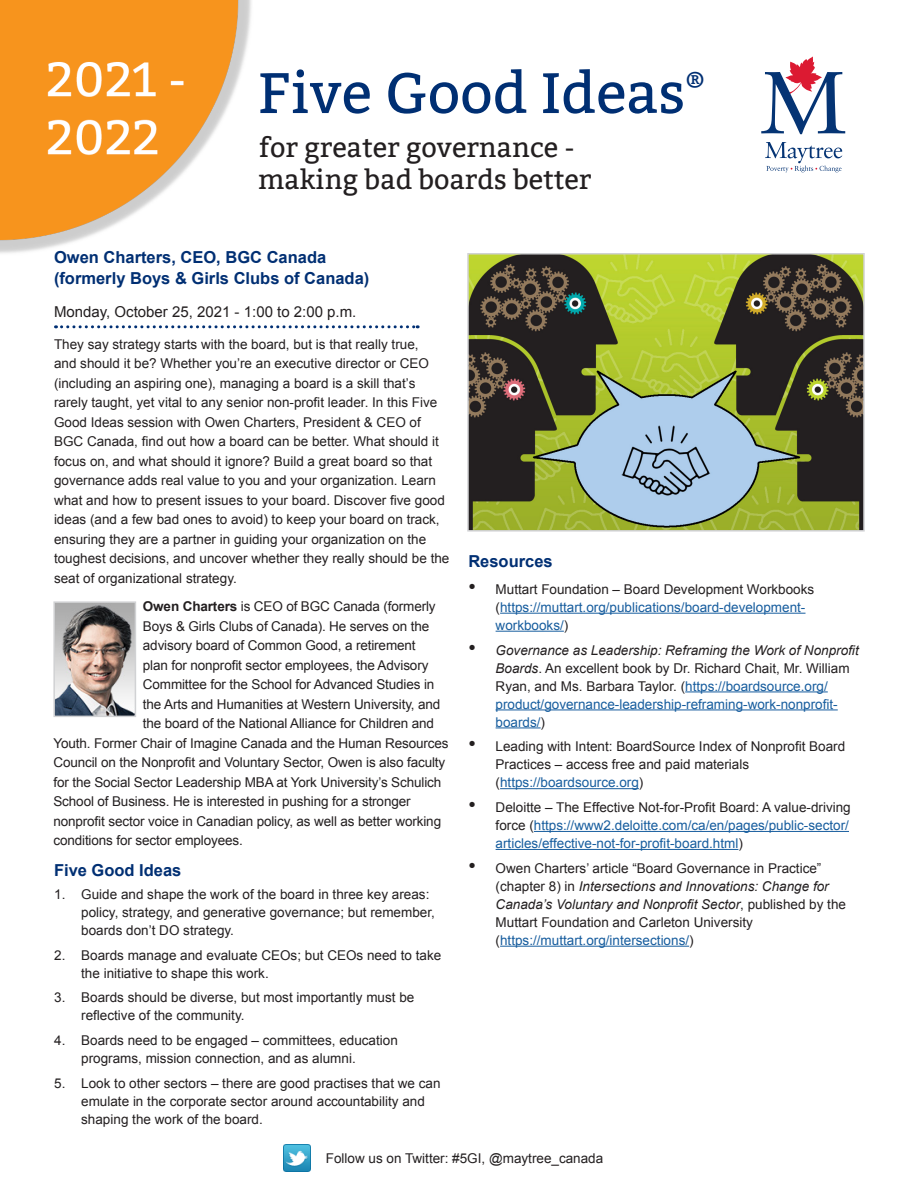
<style>
.page{position:relative;width:918px;height:1188px;background:#fff}
.page>*{position:absolute;margin:0;border:0;box-sizing:border-box;transform-origin:0 0}
.t1{font:57px "Bitter";color:#002f73}
.t2{font:27px/32.4px "Bitter";color:#231f20}
.t3{font:27px "Bitter";color:#002f73}
.t4{font:700 16.5px/21px "Arial";color:#002f73}
.t5{font:15px "Arial";color:#231f20}
.body_text_with_rule{font:13.5px/18px "Arial";color:#231f20}
.body_text{font:13.5px "Arial";letter-spacing:-.01em;color:#231f20}
.t6{font:13.5px/18px "Arial";color:#175d9e}
.s1{font-size:21px;color:#231f20}
.s2{color:#231f20}
.s3{font-style:italic;font-size:21px;color:#231f20}
.s4{font-style:italic;color:#231f20}
.s5{font-size:21px}
.s6{color:#175d9e}
.s7{font-style:italic}
.s8{font-weight:700}
</style>
<div class="page">
<img style="left:284px;top:1144px;width:27px;height:27px">
<img style="left:470px;top:256px;width:392px;height:273px">
<div style="left:467px;top:253px;width:398px;height:279px;border:2px solid #d1d2d4"></div>
<svg style="left:761px;top:57px;width:84px;height:77px"></svg>
<svg style="left:765px;top:142px;width:77px;height:30px"></svg>
<img style="left:0;top:0;width:251px;height:253px">
<img style="left:56px;top:604px;width:77px;height:110px">
<div style="left:53px;top:601px;width:83px;height:116px;border:2px solid #d1d2d4"></div>
<svg style="left:56px;top:325px;width:362px;height:3px"></svg>
<hr style="left:500px;top:613px;width:306px;height:1px;background:#175d9e">
<hr style="left:496px;top:631px;width:68px;height:1px;background:#175d9e">
<hr style="left:685px;top:691px;width:143px;height:1px;background:#175d9e">
<hr style="left:496px;top:709px;width:342px;height:1px;background:#175d9e">
<hr style="left:496px;top:727px;width:45px;height:1px;background:#175d9e">
<hr style="left:500px;top:788px;width:139px;height:1px;background:#175d9e">
<hr style="left:534px;top:831px;width:315px;height:1px;background:#175d9e">
<hr style="left:496px;top:849px;width:242px;height:1px;background:#175d9e">
<hr style="left:500px;top:946px;width:189px;height:1px;background:#175d9e">
<p class="t1" style="left:258px;top:60px;width:429px">Five Good Ideas</p>
<p class="t3" style="left:685px;top:67px;width:21px">®</p>
<p class="t2" style="left:258px;top:131px;width:335px">for greater governance - making bad boards better</p>
<p class="t4" style="left:54px;top:248px;width:317px">Owen Charters, CEO, BGC Canada (formerly Boys &amp; Girls Clubs of Canada)</p>
<p class="t5" style="left:54px;top:302px;width:304px">Monday, October 25, 2021 - 1:00 to 2:00 p.m.</p>
<p class="body_text_with_rule" style="left:54px;top:334px;width:397px;line-height:19.5px">They say strategy starts with the board, but is that really true,<br>and should it be? Whether you’re an executive director or CEO (including an aspiring one), managing a board is a skill that’s rarely taught, yet vital to any senior non-profit leader. In this Five Good Ideas session with Owen Charters, President &amp; CEO of BGC Canada, find out how a board can be better. What should it focus on, and what should it ignore? Build a great board so that governance adds real value to you and your organization. Learn what and how to present issues to your board. Discover five good ideas (and a few bad ones to avoid) to keep your board on track, ensuring they are a partner in guiding your organization on the toughest decisions, and uncover whether they really should be the seat of organizational strategy.</p>
<p class="t4" style="left:468px;top:552px;width:86px">Resources</p>
<p class="t6" style="left:496px;top:580px;width:320px;text-indent:-27px"><span class="s1">•</span> <span class="s2">Muttart Foundation – Board Development Workbooks (</span>https://muttart.org/publications/board-development&shy;workbooks/<span class="s2">)</span></p>
<p class="t6" style="left:496px;top:641px;width:365px;text-indent:-27px"><span class="s3">•</span> <span class="s4">Governance as Leadership: Reframing the Work of Nonprofit Boards</span><span class="s2">. An excellent book by Dr. Richard Chait, Mr. William Ryan, and Ms. Barbara Taylor. (</span>https://boardsource.org/ product/governance-leadership-reframing-work-nonprofit&shy;boards/<span class="s2">)</span></p>
<p class="body_text_with_rule" style="left:496px;top:738px;width:351px;text-indent:-27px"><span class="s5">•</span> Leading with Intent: BoardSource Index of Nonprofit Board<br>Practices – access free and paid materials (<span class="s6">https://boardsource.org</span>)</p>
<p class="t6" style="left:496px;top:798px;width:357px;text-indent:-27px"><span class="s1">•</span> <span class="s2">Deloitte – The Effective Not-for-Profit Board: A value-driving force (</span>https://www2.deloitte.com/ca/en/pages/public-sector/ articles/effective-not-for-profit-board.html<span class="s2">)</span></p>
<p class="body_text_with_rule" style="left:496px;top:859px;width:352px;text-indent:-27px"><span class="s5">•</span> Owen Charters’ article “Board Governance in Practice” (chapter 8) in <span class="s7">Intersections and Innovations: Change for Canada’s Voluntary and Nonprofit Sector</span>, published by the Muttart Foundation and Carleton University (<span class="s6">https://muttart.org/intersections/</span>)</p>
<p class="body_text" style="left:143px;top:598px;width:294px"><span class="s8">Owen Charters</span> is CEO of BGC Canada (formerly</p>
<p class="body_text" style="left:143px;top:617px;width:288px">Boys &amp; Girls Clubs of Canada). He serves on the</p>
<p class="body_text" style="left:143px;top:637px;width:274px">advisory board of Common Good, a retirement</p>
<p class="body_text" style="left:143px;top:656px;width:287px">plan for nonprofit sector employees, the Advisory</p>
<p class="body_text" style="left:143px;top:676px;width:293px">Committee for the School for Advanced Studies in</p>
<p class="body_text" style="left:143px;top:695px;width:299px">the Arts and Humanities at Western University, and</p>
<p class="body_text" style="left:143px;top:715px;width:293px">the board of the National Alliance for Children and</p>
<p class="body_text" style="left:53px;top:734px;width:397px">Youth. Former Chair of Imagine Canada and the Human Resources</p>
<p class="body_text" style="left:53px;top:754px;width:393px">Council on the Nonprofit and Voluntary Sector, Owen is also faculty</p>
<p class="body_text" style="left:53px;top:773px;width:389px">for the Social Sector Leadership MBA at York University’s Schulich</p>
<p class="body_text" style="left:53px;top:793px;width:359px">School of Business. He is interested in pushing for a stronger</p>
<p class="body_text" style="left:53px;top:812px;width:389px">nonprofit sector voice in Canadian policy, as well as better working</p>
<p class="body_text" style="left:53px;top:832px;width:191px">conditions for sector employees.</p>
<p class="t4" style="left:54px;top:860px;width:129px">Five Good Ideas</p>
<p class="body_text_with_rule" style="left:81px;top:885px;width:355px;text-indent:-27px">1. Guide and shape the work of the board in three key areas: policy, strategy, and generative governance; but remember, boards don’t DO strategy.</p>
<p class="body_text_with_rule" style="left:81px;top:946px;width:362px;text-indent:-27px">2. Boards manage and evaluate CEOs; but CEOs need to take the initiative to shape this work.</p>
<p class="body_text_with_rule" style="left:81px;top:989px;width:335px;text-indent:-27px">3. Boards should be diverse, but most importantly must be reflective of the community.</p>
<p class="body_text_with_rule" style="left:81px;top:1032px;width:318px;text-indent:-27px">4. Boards need to be engaged – committees, education programs, mission connection, and as alumni.</p>
<p class="body_text_with_rule" style="left:81px;top:1074px;width:361px;text-indent:-27px">5. Look to other sectors – there are good practises that we can emulate in the corporate sector around accountability and shaping the work of the board.</p>
<p class="body_text_with_rule" style="left:326px;top:1149px;width:279px">Follow us on Twitter: #5GI, @maytree_canada</p>
</div>
